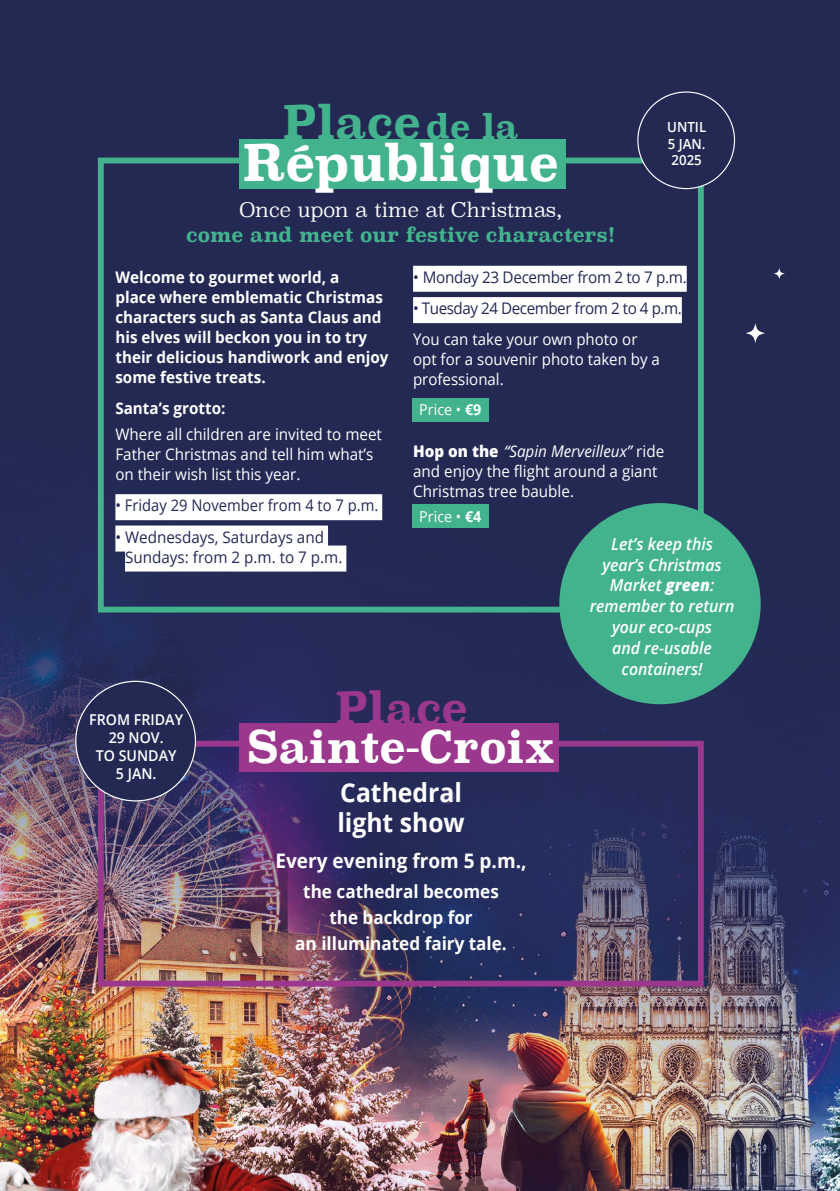
<style>
.page{position:relative;width:840px;height:1191px;background:#fff}
.page>*{position:absolute;margin:0;border:0;box-sizing:border-box;transform-origin:0 0}
.t1{font:700 50px "Superclarendon";color:#fff;scale:.95 1}
.t2{font:700 46px "Superclarendon";color:#43b38d;scale:.95 1}
.t3{font:700 44px "Superclarendon";color:#fff;scale:.95 1}
.t4{font:700 44px "Superclarendon";color:#9b388d;scale:.95 1}
.t5{font:700 26px/30px "Open Sans";color:#fff;scale:.95 1}
.t6{font:700 20px "Superclarendon";color:#43b38d;scale:.95 1}
.t7{font:300 20px "Superclarendon";color:#fff;scale:.95 1}
.t8{font:700 20px "Open Sans";color:#fff;scale:.95 1}
.t9{font:700 18px/26px "Open Sans";color:#fff;text-align:center;scale:.95 1}
.t10{font:italic 600 16.8px/21px "Open Sans";color:#fff;text-align:center;scale:.95 1}
.t11{font:700 16px/20px "Open Sans";color:#fff;scale:.95 1}
.t12{font:16px/20px "Open Sans";color:#fff;scale:.95 1}
.t13{font:16px/20px "Open Sans";color:#fff;scale:.94 1}
.t14{font:16px/20px "Open Sans";color:#232953;scale:.95 1}
.t15{font:16px "Open Sans";letter-spacing:-.03em;color:#232953;scale:.95 1}
.t16{font:16px "Open Sans";color:#232953;scale:.93 1}
.t17{font:16px "Open Sans";letter-spacing:-.02em;color:#232953;scale:.95 1}
.t18{font:600 15px/18px "Open Sans";color:#fff;text-align:center;scale:.95 1}
.t19{font:15px "Open Sans";color:#fff;scale:.95 1}
.t20{font:600 14px/16.2px "Open Sans";color:#fff;text-align:justify;scale:.95 1}
.s1{font-size:34px}
.s2{font-weight:700}
.s3{font-weight:800}
.s4{font-style:italic}
</style>
<div class="page">
<img style="left:0;top:0;width:839px;height:1191px">
<div style="left:95px;top:155px;width:611px;height:460px;background:#242953"></div>
<img style="left:95px;top:738px;width:611px;height:251px">
<div style="left:240px;top:139px;width:326px;height:49px;background:#43b38d"></div>
<div style="left:240px;top:723px;width:318px;height:49px;background:#9b388d"></div>
<div style="left:115px;top:494px;width:267px;height:26px;background:#fff"></div>
<div style="left:115px;top:525px;width:213px;height:26px;background:#fff"></div>
<div style="left:125px;top:545px;width:221px;height:26px;background:#fff"></div>
<div style="left:413px;top:266px;width:273px;height:26px;background:#fff"></div>
<div style="left:413px;top:297px;width:268px;height:26px;background:#fff"></div>
<div style="left:637px;top:92px;width:97px;height:97px;background:#232953;border-radius:50%"></div>
<div style="left:412px;top:398px;width:76px;height:23px;background:#43b38d"></div>
<div style="left:412px;top:504px;width:76px;height:24px;background:#43b38d"></div>
<div style="left:76px;top:681px;width:119px;height:120px;background:#232953;border-radius:50%"></div>
<div style="left:559px;top:503px;width:201px;height:201px;background:#43b38d;border-radius:50%"></div>
<img style="left:0;top:994px;width:333px;height:197px">
<svg style="left:773px;top:268px;width:11px;height:11px"></svg>
<svg style="left:745px;top:323px;width:19px;height:20px"></svg>
<h2 class="t2" style="left:283px;top:88px;width:250px">Place <span class="s1">de la</span></h2>
<h1 class="t1" style="left:242px;top:125px;width:334px">République</h1>
<p class="t7" style="left:239px;top:196px;width:341px">Once upon a time at Christmas,</p>
<p class="t6" style="left:186px;top:220px;width:453px">come and meet our festive characters!</p>
<p class="t20" style="left:667px;top:119px;width:42px">UNTIL 5 JAN.<br>2025</p>
<p class="t11" style="left:115px;top:266px;width:289px">Welcome to gourmet world, a<br>place where emblematic Christmas characters such as Santa Claus and his elves will beckon you in to try their delicious handiwork and enjoy some festive treats.</p>
<p class="t11" style="left:115px;top:398px;width:117px">Santa’s grotto:</p>
<p class="t12" style="left:115px;top:423px;width:282px">Where all children are invited to meet<br>Father Christmas and tell him what’s on their wish list this year.</p>
<p class="t16" style="left:115px;top:494px;width:284px">• Friday 29 November from 4 to 7 p.m.</p>
<p class="t14" style="left:125px;top:526px;width:230px;text-indent:-10px">• Wednesdays, Saturdays and<br>Sundays: from 2 p.m. to 7 p.m.</p>
<p class="t17" style="left:413px;top:266px;width:289px">• Monday 23 December from 2 to 7 p.m.</p>
<p class="t15" style="left:413px;top:297px;width:284px">• Tuesday 24 December from 2 to 4 p.m.</p>
<p class="t13" style="left:413px;top:329px;width:264px">You can take your own photo or opt for a souvenir photo taken by a professional.</p>
<p class="t19" style="left:419px;top:399px;width:67px">Price • <span class="s2">€9</span></p>
<p class="t12" style="left:413px;top:441px;width:266px"><span class="s3">Hop on the</span> <span class="s4">“Sapin Merveilleux”</span> ride and enjoy the flight around a giant<br>Christmas tree bauble.</p>
<p class="t19" style="left:419px;top:506px;width:67px">Price • <span class="s2">€4</span></p>
<p class="t10" style="left:589px;top:532px;width:154px">Let’s keep this year’s Christmas<br>Market <span class="s3">green</span>: remember to return your eco-cups<br>and re-usable containers!</p>
<p class="t18" style="left:89px;top:710px;width:100px">FROM FRIDAY<br>29 NOV.<br>TO SUNDAY<br>5 JAN.</p>
<h3 class="t4" style="left:335px;top:675px;width:140px">Place</h3>
<h3 class="t3" style="left:248px;top:714px;width:325px">Sainte-Croix</h3>
<h3 class="t5" style="left:337px;top:777px;width:136px">Cathedral light show</h3>
<p class="t8" style="left:275px;top:846px;width:266px">Every evening from 5 p.m.,</p>
<p class="t9" style="left:295px;top:877px;width:224px">the cathedral becomes the backdrop for<br>an illuminated fairy tale.</p>
</div>
